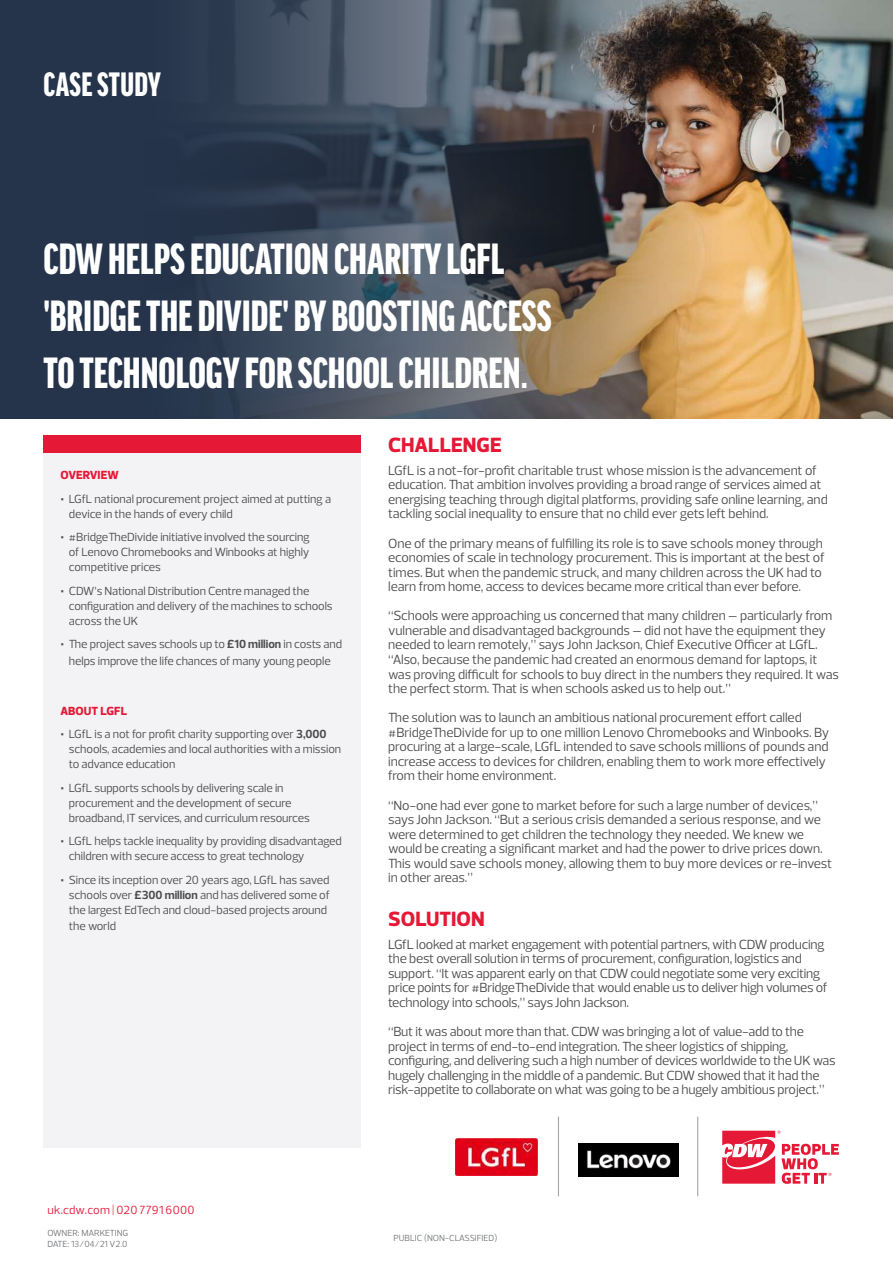
<style>
.page{position:relative;width:893px;height:1263px;background:#fff}
.page>*{position:absolute;margin:0;border:0;box-sizing:border-box;transform-origin:0 0}
.t1{font:900 extra-condensed 46.5px/57px "Good Headline Pro";color:#fff}
.t2{font:900 extra-condensed 36px "Good Headline Pro";letter-spacing:.01em;color:#fff}
.t3{font:700 expanded 21px "Prelo";color:#e51836}
.t4{font:13.5px/14.5px "Prelo";letter-spacing:-.015em;color:#4b4c4d}
.t5{font:12px/15px "Prelo";letter-spacing:-.005em;color:#4b4c4d}
.t6{font:12px "Prelo";letter-spacing:.015em;color:#e51836}
.t7{font:700 expanded 12px "Prelo";letter-spacing:-.005em;color:#e51836}
.t8{font:9px/10.8px "Prelo";letter-spacing:-.01em;color:#76787b}
.s1{font-weight:700;font-size:15px}
.s2{font-weight:700}
</style>
<div class="page">
<svg style="left:722px;top:1131px;width:117px;height:53px"></svg>
<hr style="left:697px;top:1116px;width:1px;height:80px;background:#a3a7a9">
<img style="left:578px;top:1143px;width:100px;height:33px">
<hr style="left:558px;top:1116px;width:1px;height:80px;background:#a3a7a9">
<img style="left:456px;top:1139px;width:82px;height:36px">
<div style="left:43px;top:453px;width:317px;height:694px;background:#f3f3f5"></div>
<div style="left:43px;top:436px;width:317px;height:17px;background:#e51836"></div>
<img style="left:723px;top:0;width:170px;height:418px">
<img style="left:0;top:0;width:723px;height:419px">
<h2 class="t2" style="left:44px;top:66px;width:119px">CASE STUDY</h2>
<h1 class="t1" style="left:43px;top:231px;width:510px">CDW HELPS EDUCATION CHARITY LGFL 'BRIDGE THE DIVIDE' BY BOOSTING ACCESS<br>TO TECHNOLOGY FOR SCHOOL CHILDREN.</h1>
<p class="t7" style="left:60px;top:468px;width:60px">OVERVIEW</p>
<p class="t5" style="left:69px;top:491px;width:264px;text-indent:-9px"><span class="s1">•</span> LGfL national procurement project aimed at putting a device in the hands of every child</p>
<p class="t5" style="left:69px;top:530px;width:242px;text-align:justify;text-indent:-9px"><span class="s1">•</span> #BridgeTheDivide initiative involved the sourcing of Lenovo Chromebooks and Winbooks at highly competitive prices</p>
<p class="t5" style="left:69px;top:583px;width:265px;text-indent:-9px"><span class="s1">•</span> CDW’s National Distribution Centre managed the configuration and delivery of the machines to schools across the UK</p>
<p class="t5" style="left:60px;top:636px;width:283px;line-height:16.5px;text-align:center"><span class="s1">•</span> The project saves schools up to <span class="s2">£10 million</span> in costs and helps improve the life chances of many young people</p>
<p class="t7" style="left:60px;top:703px;width:68px">ABOUT LGFL</p>
<p class="t5" style="left:69px;top:727px;width:274px;text-indent:-9px"><span class="s1">•</span> LGfL is a not for profit charity supporting over <span class="s2">3,000 </span>schools, academies and local authorities with a mission to advance education</p>
<p class="t5" style="left:69px;top:780px;width:242px;text-indent:-9px"><span class="s1">•</span> LGfL supports schools by delivering scale in procurement and the development of secure broadband, IT services, and curriculum resources</p>
<p class="t5" style="left:69px;top:834px;width:274px;text-indent:-9px"><span class="s1">•</span> LGfL helps tackle inequality by providing disadvantaged children with secure access to great technology</p>
<p class="t5" style="left:69px;top:872px;width:262px;text-align:justify;text-indent:-9px"><span class="s1">•</span> Since its inception over 20 years ago, LGfL has saved schools over <span class="s2">£300 million</span> and has delivered some of the largest EdTech and cloud-based projects around</p>
<p class="t5" style="left:69px;top:919px;width:49px">the world</p>
<h3 class="t3" style="left:388px;top:432px;width:115px">CHALLENGE</h3>
<p class="t4" style="left:388px;top:463px;width:441px">LGfL is a not-for-profit charitable trust whose mission is the advancement of education. That ambition involves providing a broad range of services aimed at energising teaching through digital platforms, providing safe online learning, and tackling social inequality to ensure that no child ever gets left behind.</p>
<p class="t4" style="left:388px;top:536px;width:438px">One of the primary means of fulfilling its role is to save schools money through economies of scale in technology procurement. This is important at the best of times. But when the pandemic struck, and many children across the UK had to learn from home, access to devices became more critical than ever before.</p>
<p class="t4" style="left:388px;top:609px;width:452px">“Schools were approaching us concerned that many children – particularly from vulnerable and disadvantaged backgrounds – did not have the equipment they needed to learn remotely,” says John Jackson, Chief Executive Officer at LGfL. “Also, because the pandemic had created an enormous demand for laptops, it was proving difficult for schools to buy direct in the numbers they required. It was the perfect storm. That is when schools asked us to help out.”</p>
<p class="t4" style="left:388px;top:710px;width:443px">The solution was to launch an ambitious national procurement effort called #BridgeTheDivide for up to one million Lenovo Chromebooks and Winbooks. By procuring at a large-scale, LGfL intended to save schools millions of pounds and increase access to devices for children, enabling them to work more effectively from their home environment.</p>
<p class="t4" style="left:388px;top:798px;width:446px">“No-one had ever gone to market before for such a large number of devices,” says John Jackson. “But a serious crisis demanded a serious response, and we were determined to get children the technology they needed. We knew we would be creating a significant market and had the power to drive prices down.<br>This would save schools money, allowing them to buy more devices or re-invest in other areas.”</p>
<h3 class="t3" style="left:388px;top:906px;width:98px">SOLUTION</h3>
<p class="t4" style="left:388px;top:937px;width:441px">LGfL looked at market engagement with potential partners, with CDW producing the best overall solution in terms of procurement, configuration, logistics and support. “It was apparent early on that CDW could negotiate some very exciting price points for #BridgeTheDivide that would enable us to deliver high volumes of technology into schools,” says John Jackson.</p>
<p class="t4" style="left:388px;top:1024px;width:449px">“But it was about more than that. CDW was bringing a lot of value-add to the project in terms of end-to-end integration. The sheer logistics of shipping, configuring, and delivering such a high number of devices worldwide to the UK was hugely challenging in the middle of a pandemic. But CDW showed that it had the risk-appetite to collaborate on what was going to be a hugely ambitious project.”</p>
<p class="t6" style="left:47px;top:1203px;width:149px">uk.cdw.com | 020 7791 6000</p>
<p class="t8" style="left:47px;top:1228px;width:82px">OWNER: MARKETING<br>DATE: 13/04/21 V2.0</p>
<p class="t8" style="left:394px;top:1233px;width:105px">PUBLIC (NON-CLASSIFIED)</p>
</div>
